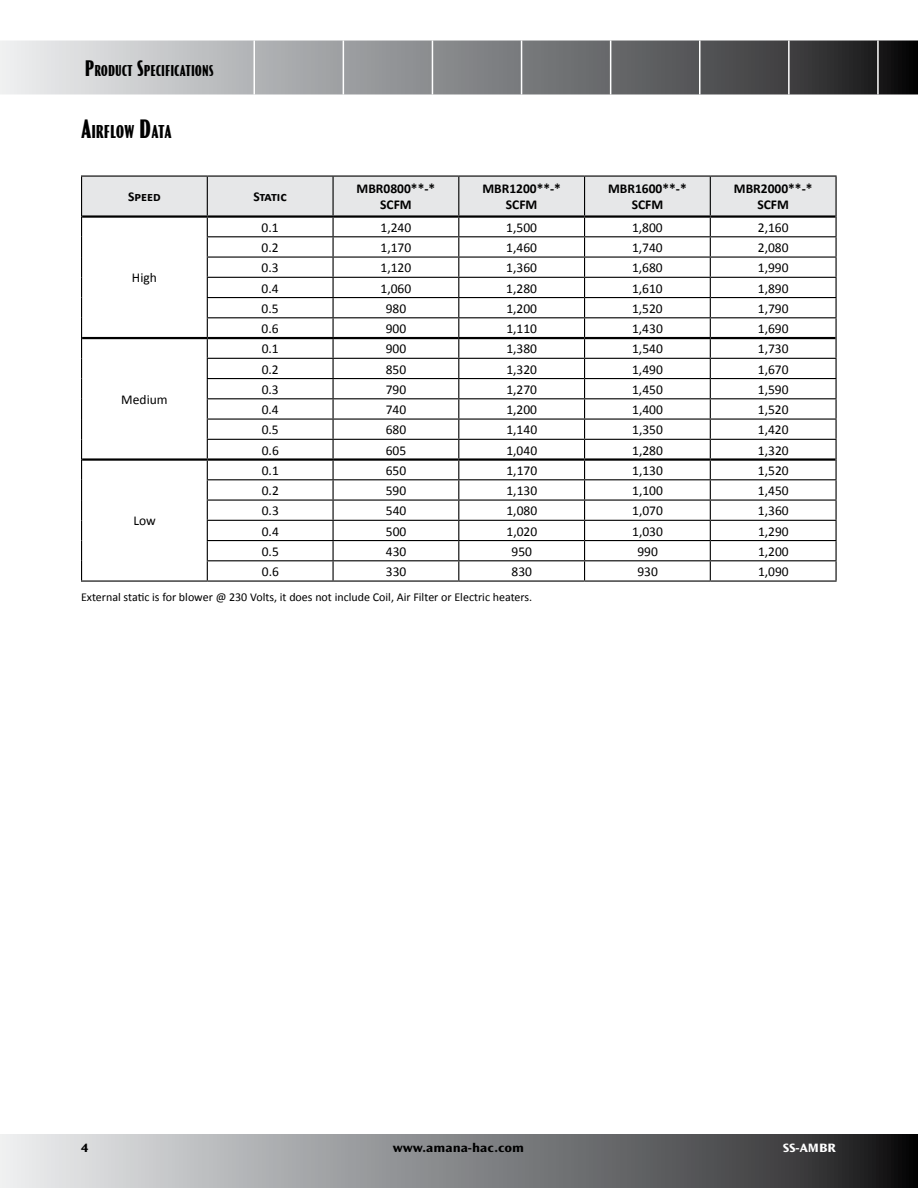
<style>
.page{position:relative;width:918px;height:1188px;background:#fff}
.page>*{position:absolute;margin:0;border:0;box-sizing:border-box;transform-origin:0 0}
.t1{font:800 condensed 18.9px "Ocean Sans";letter-spacing:-.01em;color:#000}
.t2{font:800 condensed 15.9px "Ocean Sans";color:#000}
.t3{font:13.5px "Calibri";color:#000}
.t4{font:700 13.5px/16.2px "Calibri";color:#000;text-align:center}
.t5{font:700 12.6px "Ocean Sans Std";color:#000;scale:1.15 1}
.t6{font:700 12.6px "Ocean Sans Std";color:#fff;scale:1.15 1}
.t7{font:12px "Calibri";color:#000}
.s1{font-size:22.8px}
.s2{font-size:27px}
</style>
<div class="page">
<svg style="left:0;top:1134px;width:917px;height:54px;background:#848688"></svg>
<svg style="left:917px;top:1134px;width:1px;height:54px"></svg>
<svg style="left:0;top:40px;width:917px;height:54px;background:#868889"></svg>
<svg style="left:917px;top:40px;width:1px;height:54px"></svg>
<hr style="left:432px;top:40px;width:1px;height:54px;background:#fff">
<hr style="left:521px;top:40px;width:1px;height:54px;background:#fff">
<hr style="left:610px;top:40px;width:1px;height:54px;background:#fff">
<hr style="left:699px;top:40px;width:1px;height:54px;background:#fff">
<hr style="left:788px;top:40px;width:2px;height:54px;background:#fff">
<hr style="left:877px;top:40px;width:2px;height:54px;background:#fff">
<hr style="left:254px;top:40px;width:1px;height:54px;background:#fff">
<hr style="left:343px;top:40px;width:1px;height:54px;background:#fff">
<hr style="left:81px;top:580px;width:126px;height:2px;background:#000">
<svg style="left:81px;top:176px;width:756px;height:404px"></svg>
<hr style="left:207px;top:580px;width:126px;height:2px;background:#000">
<hr style="left:333px;top:580px;width:126px;height:2px;background:#000">
<hr style="left:459px;top:580px;width:126px;height:2px;background:#000">
<hr style="left:585px;top:580px;width:125px;height:2px;background:#000">
<hr style="left:710px;top:580px;width:127px;height:2px;background:#000">
<hr style="left:82px;top:215px;width:125px;height:3px;background:#000">
<hr style="left:207px;top:215px;width:126px;height:3px;background:#000">
<hr style="left:333px;top:215px;width:126px;height:3px;background:#000">
<hr style="left:459px;top:215px;width:126px;height:3px;background:#000">
<hr style="left:585px;top:215px;width:125px;height:3px;background:#000">
<hr style="left:710px;top:215px;width:125px;height:3px;background:#000">
<p class="t2" style="left:85px;top:62px;width:130px"><span class="s1">P</span>RODUCT <span class="s1">S</span>PECIFICATIONS</p>
<h1 class="t1" style="left:81px;top:121px;width:92px"><span class="s2">A</span>IRFLOW <span class="s2">D</span>ATA</h1>
<p class="t4" style="left:128px;top:188px;width:34px">Speed</p>
<p class="t4" style="left:253px;top:188px;width:35px">Static</p>
<p class="t4" style="left:357px;top:180px;width:80px">MBR0800**-*<br>SCFM</p>
<p class="t4" style="left:482px;top:180px;width:80px">MBR1200**-*<br>SCFM</p>
<p class="t4" style="left:608px;top:180px;width:80px">MBR1600**-*<br>SCFM</p>
<p class="t4" style="left:734px;top:180px;width:80px">MBR2000**-*<br>SCFM</p>
<p class="t3" style="left:132px;top:270px;width:26px">High</p>
<p class="t3" style="left:121px;top:391px;width:48px">Medium</p>
<p class="t3" style="left:262px;top:219px;width:19px">0.1</p>
<p class="t3" style="left:381px;top:219px;width:32px">1,240</p>
<p class="t3" style="left:506px;top:219px;width:32px">1,500</p>
<p class="t3" style="left:632px;top:219px;width:32px">1,800</p>
<p class="t3" style="left:758px;top:219px;width:32px">2,160</p>
<p class="t3" style="left:262px;top:239px;width:19px">0.2</p>
<p class="t3" style="left:381px;top:239px;width:32px">1,170</p>
<p class="t3" style="left:506px;top:239px;width:32px">1,460</p>
<p class="t3" style="left:632px;top:239px;width:32px">1,740</p>
<p class="t3" style="left:758px;top:239px;width:32px">2,080</p>
<p class="t3" style="left:262px;top:259px;width:19px">0.3</p>
<p class="t3" style="left:381px;top:259px;width:32px">1,120</p>
<p class="t3" style="left:506px;top:259px;width:32px">1,360</p>
<p class="t3" style="left:632px;top:259px;width:32px">1,680</p>
<p class="t3" style="left:758px;top:259px;width:32px">1,990</p>
<p class="t3" style="left:262px;top:280px;width:19px">0.4</p>
<p class="t3" style="left:381px;top:280px;width:32px">1,060</p>
<p class="t3" style="left:506px;top:280px;width:32px">1,280</p>
<p class="t3" style="left:632px;top:280px;width:32px">1,610</p>
<p class="t3" style="left:758px;top:280px;width:32px">1,890</p>
<p class="t3" style="left:262px;top:300px;width:19px">0.5</p>
<p class="t3" style="left:386px;top:300px;width:22px">980</p>
<p class="t3" style="left:506px;top:300px;width:32px">1,200</p>
<p class="t3" style="left:632px;top:300px;width:32px">1,520</p>
<p class="t3" style="left:758px;top:300px;width:32px">1,790</p>
<p class="t3" style="left:262px;top:320px;width:19px">0.6</p>
<p class="t3" style="left:386px;top:320px;width:22px">900</p>
<p class="t3" style="left:506px;top:320px;width:32px">1,110</p>
<p class="t3" style="left:632px;top:320px;width:32px">1,430</p>
<p class="t3" style="left:758px;top:320px;width:32px">1,690</p>
<p class="t3" style="left:262px;top:340px;width:19px">0.1</p>
<p class="t3" style="left:386px;top:340px;width:22px">900</p>
<p class="t3" style="left:506px;top:340px;width:32px">1,380</p>
<p class="t3" style="left:632px;top:340px;width:32px">1,540</p>
<p class="t3" style="left:758px;top:340px;width:32px">1,730</p>
<p class="t3" style="left:262px;top:361px;width:19px">0.2</p>
<p class="t3" style="left:386px;top:361px;width:22px">850</p>
<p class="t3" style="left:506px;top:361px;width:32px">1,320</p>
<p class="t3" style="left:632px;top:361px;width:32px">1,490</p>
<p class="t3" style="left:758px;top:361px;width:32px">1,670</p>
<p class="t3" style="left:262px;top:381px;width:19px">0.3</p>
<p class="t3" style="left:386px;top:381px;width:22px">790</p>
<p class="t3" style="left:506px;top:381px;width:32px">1,270</p>
<p class="t3" style="left:632px;top:381px;width:32px">1,450</p>
<p class="t3" style="left:758px;top:381px;width:32px">1,590</p>
<p class="t3" style="left:262px;top:401px;width:19px">0.4</p>
<p class="t3" style="left:386px;top:401px;width:22px">740</p>
<p class="t3" style="left:506px;top:401px;width:32px">1,200</p>
<p class="t3" style="left:632px;top:401px;width:32px">1,400</p>
<p class="t3" style="left:758px;top:401px;width:32px">1,520</p>
<p class="t3" style="left:262px;top:421px;width:19px">0.5</p>
<p class="t3" style="left:386px;top:421px;width:22px">680</p>
<p class="t3" style="left:506px;top:421px;width:32px">1,140</p>
<p class="t3" style="left:632px;top:421px;width:32px">1,350</p>
<p class="t3" style="left:758px;top:421px;width:32px">1,420</p>
<p class="t3" style="left:262px;top:442px;width:19px">0.6</p>
<p class="t3" style="left:386px;top:442px;width:22px">605</p>
<p class="t3" style="left:506px;top:442px;width:32px">1,040</p>
<p class="t3" style="left:632px;top:442px;width:32px">1,280</p>
<p class="t3" style="left:758px;top:442px;width:32px">1,320</p>
<p class="t3" style="left:262px;top:462px;width:19px">0.1</p>
<p class="t3" style="left:386px;top:462px;width:22px">650</p>
<p class="t3" style="left:506px;top:462px;width:32px">1,170</p>
<p class="t3" style="left:632px;top:462px;width:32px">1,130</p>
<p class="t3" style="left:758px;top:462px;width:32px">1,520</p>
<p class="t3" style="left:262px;top:482px;width:19px">0.2</p>
<p class="t3" style="left:386px;top:482px;width:22px">590</p>
<p class="t3" style="left:506px;top:482px;width:32px">1,130</p>
<p class="t3" style="left:632px;top:482px;width:32px">1,100</p>
<p class="t3" style="left:758px;top:482px;width:32px">1,450</p>
<p class="t3" style="left:262px;top:502px;width:19px">0.3</p>
<p class="t3" style="left:386px;top:502px;width:22px">540</p>
<p class="t3" style="left:506px;top:502px;width:32px">1,080</p>
<p class="t3" style="left:632px;top:502px;width:32px">1,070</p>
<p class="t3" style="left:758px;top:502px;width:32px">1,360</p>
<p class="t3" style="left:262px;top:523px;width:19px">0.4</p>
<p class="t3" style="left:386px;top:523px;width:22px">500</p>
<p class="t3" style="left:506px;top:523px;width:32px">1,020</p>
<p class="t3" style="left:632px;top:523px;width:32px">1,030</p>
<p class="t3" style="left:758px;top:523px;width:32px">1,290</p>
<p class="t3" style="left:262px;top:543px;width:19px">0.5</p>
<p class="t3" style="left:386px;top:543px;width:22px">430</p>
<p class="t3" style="left:512px;top:543px;width:22px">950</p>
<p class="t3" style="left:637px;top:543px;width:22px">990</p>
<p class="t3" style="left:758px;top:543px;width:32px">1,200</p>
<p class="t3" style="left:262px;top:563px;width:19px">0.6</p>
<p class="t3" style="left:386px;top:563px;width:22px">330</p>
<p class="t3" style="left:512px;top:563px;width:22px">830</p>
<p class="t3" style="left:637px;top:563px;width:22px">930</p>
<p class="t3" style="left:758px;top:563px;width:32px">1,090</p>
<p class="t7" style="left:81px;top:589px;width:453px">External static is for blower @ 230 Volts, it does not include Coil, Air Filter or Electric heaters.</p>
<p class="t3" style="left:133px;top:513px;width:24px">Low</p>
<p class="t5" style="left:81px;top:1141px;width:8px">4</p>
<p class="t5" style="left:393px;top:1141px;width:116px">www.amana-hac.com</p>
<p class="t6" style="left:783px;top:1141px;width:48px">SS-AMBR</p>
</div>
